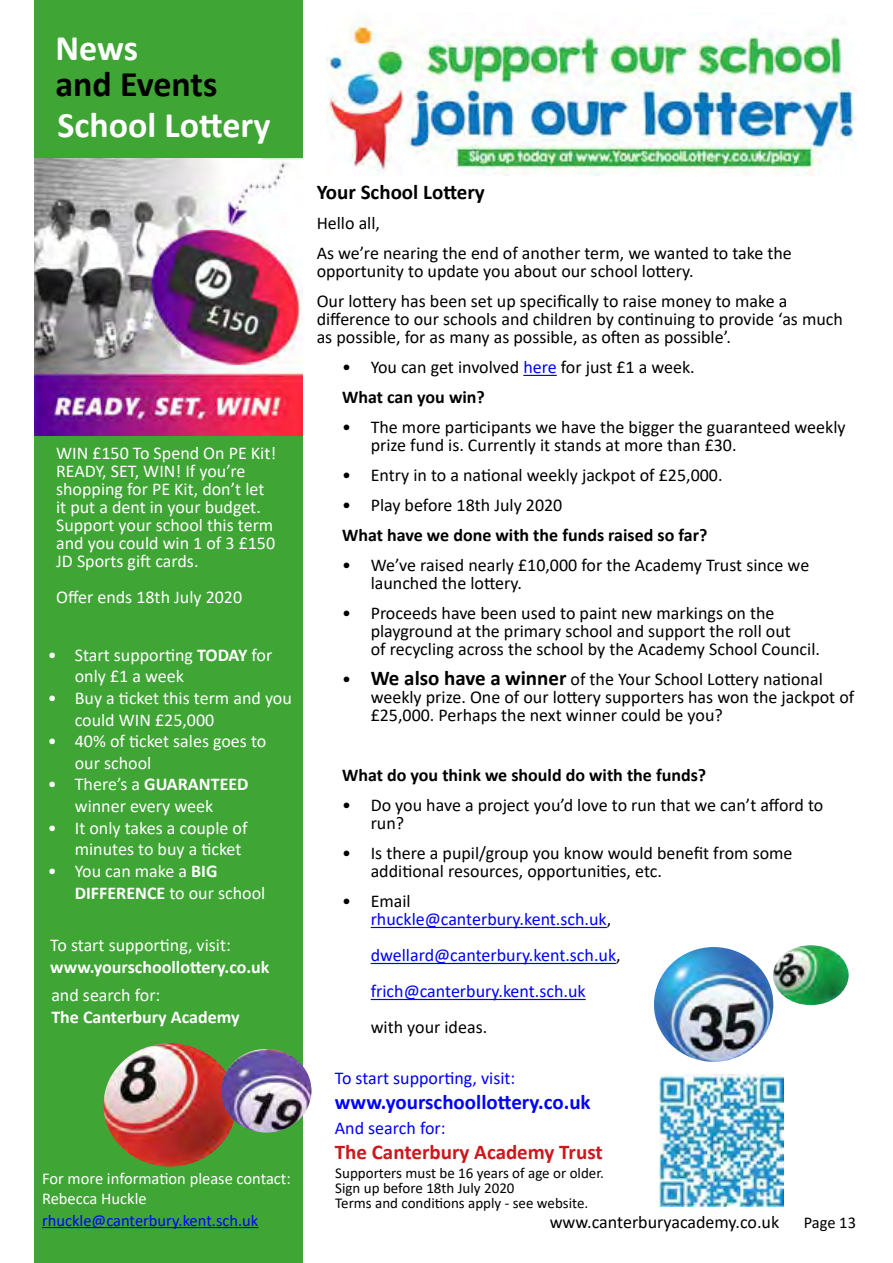
<style>
.page{position:relative;width:893px;height:1263px;background:#fff}
.page>*{position:absolute;margin:0;border:0;box-sizing:border-box;transform-origin:0 0}
.t1{font:700 36px "Calibri";color:#fff}
.t2{font:700 36px "Calibri";color:#000}
.t3{font:700 21px "Calibri";color:#00f}
.t4{font:700 21px "Calibri";color:#cd171a}
.t5{font:700 21px "Calibri";color:#000}
.t6{font:18px/18px "Calibri";color:#000}
.t7{font:18px/21.6px "Calibri";color:#fff}
.t8{font:18px/18px "Calibri";color:#00f}
.t9{font:700 18px "Calibri";color:#000}
.t10{font:700 18px "Calibri";color:#fff}
.t11{font:16.5px/19.8px "Calibri";color:#fff}
.t12{font:16.5px "Calibri";color:#00f}
.t13{font:16.5px "Calibri";letter-spacing:-.005em;color:#000}
.t14{font:15px/15px "Calibri";color:#000}
.s1{font-weight:700}
.s2{color:#00f}
.s3{font-weight:700;font-size:21px}
.s4{color:#000}
</style>
<div class="page">
<div style="left:34px;top:0;width:269px;height:1263px;background:#3fa535"></div>
<img style="left:327px;top:18px;width:530px;height:158px">
<img style="left:103px;top:1043px;width:127px;height:123px">
<img style="left:221px;top:1049px;width:90px;height:83px">
<hr style="left:523px;top:375px;width:34px;height:1px;background:#00f">
<hr style="left:371px;top:927px;width:236px;height:1px;background:#00f">
<hr style="left:371px;top:963px;width:245px;height:1px;background:#00f">
<hr style="left:371px;top:999px;width:215px;height:1px;background:#00f">
<hr style="left:42px;top:1227px;width:216px;height:1px;background:#00f">
<img style="left:773px;top:945px;width:76px;height:60px">
<img style="left:654px;top:947px;width:119px;height:115px">
<img style="left:660px;top:1075px;width:123px;height:131px">
<img style="left:34px;top:158px;width:269px;height:278px">
<h1 class="t1" style="left:56px;top:23px;width:84px">News</h1>
<h1 class="t2" style="left:56px;top:59px;width:163px">and Events</h1>
<h1 class="t1" style="left:57px;top:100px;width:214px">School Lottery</h1>
<p class="t7" style="left:56px;top:444px;width:222px;line-height:18px">WIN £150 To Spend On PE Kit!<br>READY, SET, WIN! If you’re shopping for PE Kit, don’t let it put a dent in your budget.<br>Support your school this term and you could win 1 of 3 £150<br>JD Sports gift cards.</p>
<p class="t7" style="left:56px;top:586px;width:188px">Offer ends 18th July 2020</p>
<p class="t7" style="left:75px;top:644px;width:199px;text-indent:-27px">• Start supporting <span class="s1">TODAY</span> for only £1 a week</p>
<p class="t7" style="left:75px;top:687px;width:219px;text-indent:-27px">• Buy a ticket this term and you could WIN £25,000</p>
<p class="t7" style="left:75px;top:730px;width:193px;text-indent:-27px">• 40% of ticket sales goes to our school</p>
<p class="t7" style="left:48px;top:773px;width:202px;text-align:center">• There’s a <span class="s1">GUARANTEED </span>winner every week</p>
<p class="t7" style="left:75px;top:816px;width:174px;text-indent:-27px">• It only takes a couple of minutes to buy a ticket</p>
<p class="t7" style="left:75px;top:860px;width:192px;text-indent:-27px">• You can make a <span class="s1">BIG<br>DIFFERENCE</span> to our school</p>
<p class="t7" style="left:50px;top:934px;width:182px">To start supporting, visit:</p>
<p class="t10" style="left:50px;top:954px;width:221px">www.yourschoollottery.co.uk</p>
<p class="t7" style="left:51px;top:984px;width:111px">and search for:</p>
<p class="t10" style="left:51px;top:1004px;width:190px">The Canterbury Academy</p>
<p class="t11" style="left:42px;top:1168px;width:250px">For more information please contact:<br>Rebecca Huckle</p>
<p class="t12" style="left:42px;top:1209px;width:218px">rhuckle@canterbury.kent.sch.uk</p>
<p class="t5" style="left:317px;top:178px;width:170px">Your School Lottery</p>
<p class="t6" style="left:317px;top:208px;width:477px;line-height:30px">Hello all,<br>As we’re nearing the end of another term, we wanted to take the</p>
<p class="t6" style="left:317px;top:256px;width:472px;line-height:30px">opportunity to update you about our school lottery.<br>Our lottery has been set up specifically to raise money to make a</p>
<p class="t6" style="left:317px;top:310px;width:528px">difference to our schools and children by continuing to provide ‘as much as possible, for as many as possible, as often as possible’.</p>
<p class="t6" style="left:342px;top:352px;width:354px;line-height:30px">• You can get involved <span class="s2">here</span> for just £1 a week.<br><span class="s1">What can you win?</span></p>
<p class="t6" style="left:371px;top:418px;width:476px;text-indent:-28px">• The more participants we have the bigger the guaranteed weekly prize fund is. Currently it stands at more than £30.</p>
<p class="t6" style="left:342px;top:466px;width:382px">• Entry in to a national weekly jackpot of £25,000.</p>
<p class="t6" style="left:342px;top:496px;width:222px">• Play before 18th July 2020</p>
<p class="t9" style="left:342px;top:523px;width:367px">What have we done with the funds raised so far?</p>
<p class="t6" style="left:371px;top:556px;width:440px;text-indent:-29px">• We’ve raised nearly £10,000 for the Academy Trust since we launched the lottery.</p>
<p class="t6" style="left:371px;top:604px;width:451px;text-indent:-28px">• Proceeds have been used to paint new markings on the playground at the primary school and support the roll out<br>of recycling across the school by the Academy School Council.</p>
<p class="t6" style="left:371px;top:670px;width:485px;text-indent:-28px">• <span class="s3">We also have a winner</span> of the Your School Lottery national weekly prize. One of our lottery supporters has won the jackpot of £25,000. Perhaps the next winner could be you?</p>
<p class="t9" style="left:342px;top:763px;width:366px">What do you think we should do with the funds?</p>
<p class="t6" style="left:371px;top:796px;width:454px;text-indent:-28px">• Do you have a project you’d love to run that we can’t afford to run?</p>
<p class="t6" style="left:371px;top:844px;width:423px;text-indent:-28px">• Is there a pupil/group you know would benefit from some additional resources, opportunities, etc.</p>
<p class="t8" style="left:371px;top:892px;width:242px;text-indent:-28px"><span class="s4">• Email </span>rhuckle@canterbury.kent.sch.uk<span class="s4">,</span></p>
<p class="t8" style="left:371px;top:937px;width:252px;line-height:36px">dwellard@canterbury.kent.sch.uk<span class="s4">, </span>frich@canterbury.kent.sch.uk</p>
<p class="t6" style="left:371px;top:1018px;width:118px">with your ideas.</p>
<p class="t8" style="left:335px;top:1068px;width:182px">To start supporting, visit:</p>
<p class="t3" style="left:335px;top:1087px;width:257px">www.yourschoollottery.co.uk</p>
<p class="t8" style="left:335px;top:1119px;width:112px">And search for:</p>
<p class="t4" style="left:335px;top:1138px;width:269px">The Canterbury Academy Trust</p>
<p class="t14" style="left:335px;top:1165px;width:270px">Supporters must be 16 years of age or older.<br>Sign up before 18th July 2020<br>Terms and conditions apply - see website.</p>
<p class="t6" style="left:550px;top:1212px;width:231px">www.canterburyacademy.co.uk</p>
<p class="t13" style="left:804px;top:1211px;width:54px">Page 13</p>
</div>
